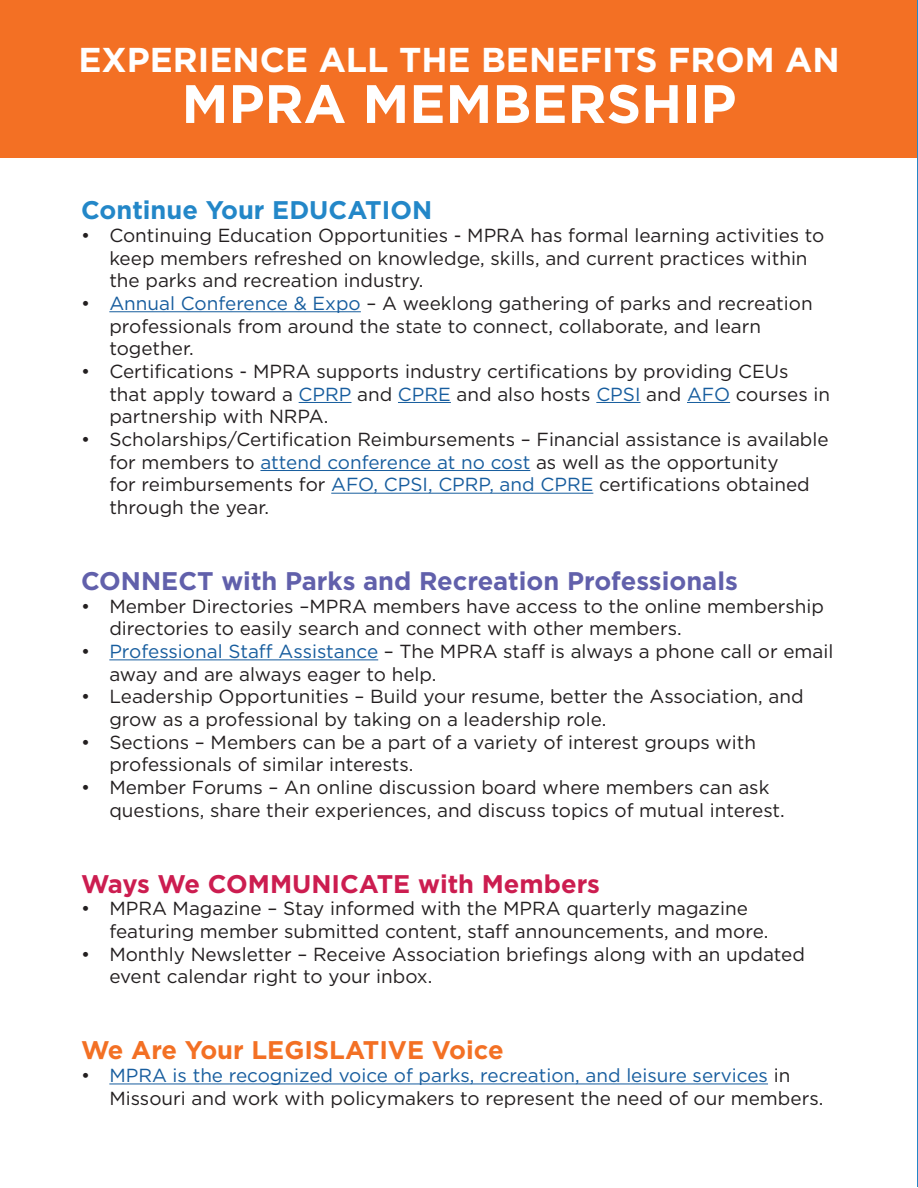
<style>
.page{position:relative;width:918px;height:1188px;background:#fff}
.page>*{position:absolute;margin:0;border:0;box-sizing:border-box;transform-origin:0 0}
.t1{font:700 54px "Gotham";color:#fff}
.t2{font:700 34.5px "Gotham";color:#fff}
.t3{font:700 25.5px "Gotham";color:#6160ab}
.t4{font:700 25.5px "Gotham";color:#cc1d50}
.t5{font:700 25.5px "Gotham";color:#f37024}
.t6{font:700 25.5px "Gotham";color:#2387c8}
.t7{font:18.9px/22.6px "Gotham";color:#231f20}
.s1{color:#175d9e}
</style>
<div class="page">
<div style="left:0;top:0;width:918px;height:158px;background:#f37024"></div>
<hr style="left:109px;top:311px;width:252px;height:1px;background:#175d9e">
<hr style="left:299px;top:402px;width:53px;height:1px;background:#175d9e">
<hr style="left:398px;top:402px;width:53px;height:1px;background:#175d9e">
<hr style="left:596px;top:402px;width:45px;height:1px;background:#175d9e">
<hr style="left:687px;top:402px;width:43px;height:1px;background:#175d9e">
<hr style="left:260px;top:470px;width:270px;height:1px;background:#175d9e">
<hr style="left:331px;top:493px;width:262px;height:1px;background:#175d9e">
<hr style="left:109px;top:659px;width:269px;height:1px;background:#175d9e">
<hr style="left:109px;top:1083px;width:659px;height:1px;background:#175d9e">
<hr style="left:917px;top:0;width:1px;height:1187px;background:#2387c8">
<h2 class="t2" style="left:78px;top:37px;width:763px">EXPERIENCE ALL THE BENEFITS FROM AN</h2>
<h1 class="t1" style="left:182px;top:68px;width:556px">MPRA MEMBERSHIP</h1>
<h3 class="t6" style="left:81px;top:193px;width:353px">Continue Your EDUCATION</h3>
<p class="t7" style="left:109px;top:223px;width:717px;text-indent:-28px">• Continuing Education Opportunities - MPRA has formal learning activities to keep members refreshed on knowledge, skills, and current practices within the parks and recreation industry.</p>
<p class="t7" style="left:109px;top:291px;width:705px;text-indent:-28px">• <span class="s1">Annual Conference &amp; Expo</span> – A weeklong gathering of parks and recreation professionals from around the state to connect, collaborate, and learn together.</p>
<p class="t7" style="left:109px;top:359px;width:722px;text-indent:-28px">• Certifications - MPRA supports industry certifications by providing CEUs that apply toward a <span class="s1">CPRP</span> and <span class="s1">CPRE</span> and also hosts <span class="s1">CPSI</span> and <span class="s1">AFO</span> courses in partnership with NRPA.</p>
<p class="t7" style="left:109px;top:428px;width:721px;text-indent:-28px">• Scholarships/Certification Reimbursements – Financial assistance is available for members to <span class="s1">attend conference at no cost</span> as well as the opportunity<br>for reimbursements for <span class="s1">AFO, CPSI, CPRP, and CPRE</span> certifications obtained through the year.</p>
<h3 class="t3" style="left:81px;top:564px;width:658px">CONNECT with Parks and Recreation Professionals</h3>
<p class="t7" style="left:109px;top:594px;width:716px;text-indent:-28px">• Member Directories –MPRA members have access to the online membership directories to easily search and connect with other members.</p>
<p class="t7" style="left:109px;top:640px;width:726px;text-indent:-28px">• <span class="s1">Professional Staff Assistance</span> – The MPRA staff is always a phone call or email away and are always eager to help.</p>
<p class="t7" style="left:109px;top:685px;width:696px;text-indent:-28px">• Leadership Opportunities – Build your resume, better the Association, and grow as a professional by taking on a leadership role.</p>
<p class="t7" style="left:109px;top:730px;width:648px;text-indent:-28px">• Sections – Members can be a part of a variety of interest groups with professionals of similar interests.</p>
<p class="t7" style="left:109px;top:776px;width:677px;text-indent:-28px">• Member Forums – An online discussion board where members can ask questions, share their experiences, and discuss topics of mutual interest.</p>
<h3 class="t4" style="left:81px;top:867px;width:521px">Ways We COMMUNICATE with Members</h3>
<p class="t7" style="left:109px;top:897px;width:660px;text-indent:-28px">• MPRA Magazine – Stay informed with the MPRA quarterly magazine featuring member submitted content, staff announcements, and more.</p>
<p class="t7" style="left:109px;top:942px;width:697px;text-indent:-28px">• Monthly Newsletter – Receive Association briefings along with an updated event calendar right to your inbox.</p>
<h3 class="t5" style="left:81px;top:1033px;width:424px">We Are Your LEGISLATIVE Voice</h3>
<p class="t7" style="left:109px;top:1064px;width:716px;text-indent:-28px">• <span class="s1">MPRA is the recognized voice of parks, recreation, and leisure services</span> in<br>Missouri and work with policymakers to represent the need of our members.</p>
</div>
